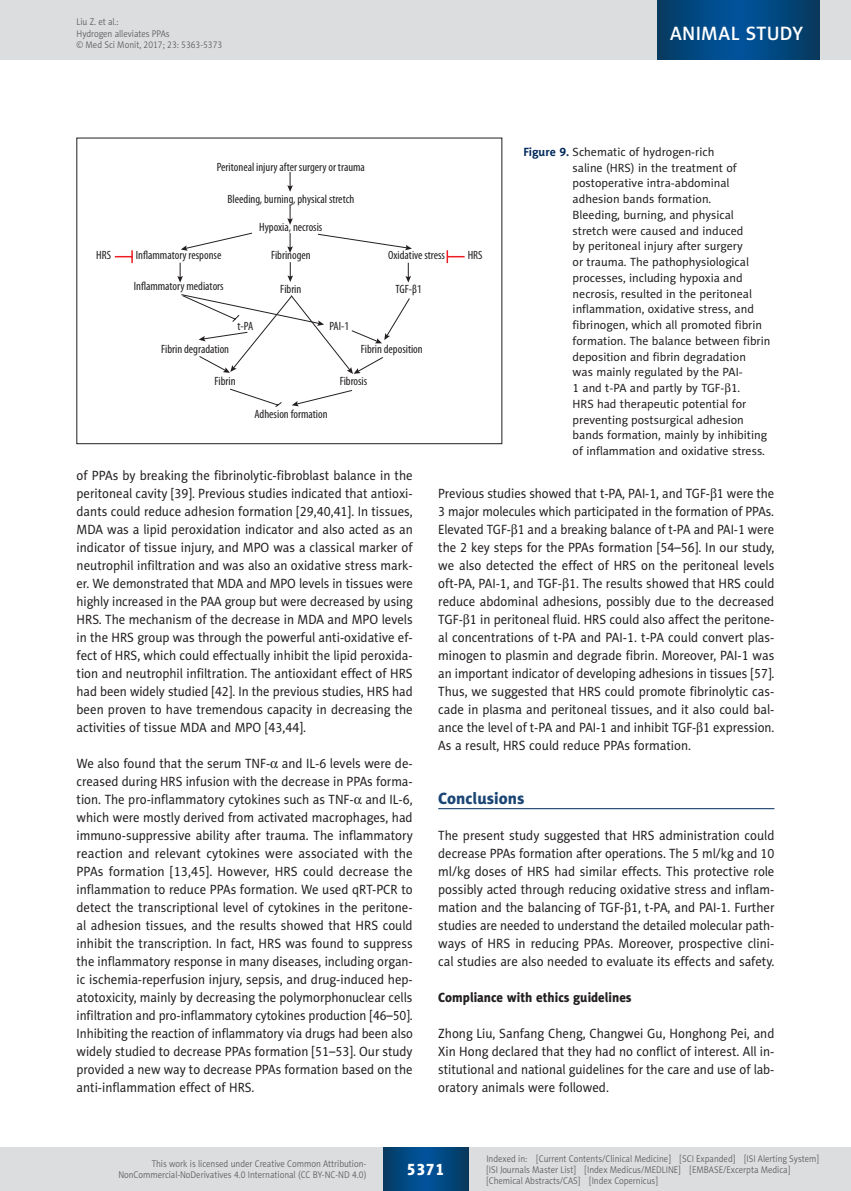
<style>
.page{position:relative;width:851px;height:1191px;background:#fff}
.page>*{position:absolute;margin:0;border:0;box-sizing:border-box;transform-origin:0 0}
.t1{font:19.5px "Naomi Sans EFN Medium";letter-spacing:.015em;color:#fff}
.MSM_Headline_1{font:16.5px "Naomi Sans EFN Heavy";color:#1a4574}
.t2{font:16.5px "Naomi Sans EFN Heavy";color:#fff}
.MSM_Body{font:13.5px/18px "Naomi Sans EFN";color:#231f20;text-align:justify;scale:.95 1}
.MSM_Body-2{font:13.5px/18px "Naomi Sans EFN";color:#231f20;text-align:justify;scale:.94 1}
.MSM_Headline_2{font:13.5px "Naomi Sans EFN Heavy";color:#231f20;scale:.95 1}
.MSM_Rycina_tytul{font:12px/15.8px "Naomi Sans EFN";color:#231f20}
.t3{font:condensed 12px "Myriad Pro";color:#231f20}
.t4{font:9.75px/11.2px "Naomi Sans EFN Light";color:#57585a;scale:.9 1}
.s1{font-weight:700;color:#00295c}
.s2{font-family:"Standard Sym L"}
</style>
<div class="page">
<svg style="left:287px;top:172px;width:6px;height:20px"></svg>
<svg style="left:287px;top:233px;width:6px;height:20px"></svg>
<svg style="left:287px;top:205px;width:6px;height:20px"></svg>
<svg style="left:287px;top:262px;width:6px;height:20px"></svg>
<svg style="left:317px;top:233px;width:95px;height:17px"></svg>
<svg style="left:405px;top:263px;width:6px;height:19px"></svg>
<svg style="left:177px;top:263px;width:6px;height:19px"></svg>
<svg style="left:181px;top:232px;width:72px;height:19px"></svg>
<svg style="left:181px;top:294px;width:229px;height:113px"></svg>
<svg style="left:115px;top:250px;width:18px;height:13px"></svg>
<svg style="left:446px;top:250px;width:18px;height:13px"></svg>
<hr style="left:438px;top:808px;width:336px;height:1px;background:#00295c">
<div style="left:0;top:1148px;width:850px;height:43px;background:#dcdddf"></div>
<svg style="left:383px;top:1147px;width:85px;height:43px;background:#02477e"></svg>
<div style="left:0;top:0;width:850px;height:60px;background:#dcdddf"></div>
<svg style="left:657px;top:0;width:162px;height:60px;background:#02477e"></svg>
<p class="t4" style="left:77px;top:16px;width:163px">Liu Z. et al.:<br>Hydrogen alleviates PPAs<br>© Med Sci Monit, 2017; 23: 5363-5373</p>
<h1 class="t1" style="left:670px;top:22px;width:134px">ANIMAL STUDY</h1>
<p class="MSM_Rycina_tytul" style="left:572px;top:144px;width:199px;text-indent:-49px"><span class="s1">Figure 9.</span> Schematic of hydrogen-rich<br>saline (HRS) in the treatment of postoperative intra-abdominal adhesion bands formation.<br>Bleeding, burning, and physical stretch were caused and induced<br>by peritoneal injury after surgery<br>or trauma. The pathophysiological processes, including hypoxia and necrosis, resulted in the peritoneal inflammation, oxidative stress, and fibrinogen, which all promoted fibrin formation. The balance between fibrin deposition and fibrin degradation<br>was mainly regulated by the PAI-<br>1 and t-PA and partly by TGF-<span class="s2">b</span>1.<br>HRS had therapeutic potential for preventing postsurgical adhesion bands formation, mainly by inhibiting of inflammation and oxidative stress.</p>
<p class="MSM_Body-2" style="left:438px;top:484px;width:359px">Previous studies showed that t-PA, PAI-1, and TGF-<span class="s2">b</span>1 were the 3 major molecules which participated in the formation of PPAs.<br>Elevated TGF-<span class="s2">b</span>1 and a breaking balance of t-PA and PAI-1 were the 2 key steps for the PPAs formation [54–56]. In our study, we also detected the effect of HRS on the peritoneal levels oft-PA, PAI-1, and TGF-<span class="s2">b</span>1. The results showed that HRS could reduce abdominal adhesions, possibly due to the decreased TGF-<span class="s2">b</span>1 in peritoneal fluid. HRS could also affect the peritone&shy;al concentrations of t-PA and PAI-1. t-PA could convert plas&shy;minogen to plasmin and degrade fibrin. Moreover, PAI-1 was an important indicator of developing adhesions in tissues [57].<br>Thus, we suggested that HRS could promote fibrinolytic cas&shy;cade in plasma and peritoneal tissues, and it also could bal&shy;ance the level of t-PA and PAI-1 and inhibit TGF-<span class="s2">b</span>1 expression.<br>As a result, HRS could reduce PPAs formation.</p>
<p class="MSM_Headline_1" style="left:438px;top:788px;width:88px">Conclusions</p>
<p class="MSM_Body" style="left:438px;top:826px;width:355px">The present study suggested that HRS administration could decrease PPAs formation after operations. The 5 ml/kg and 10 ml/kg doses of HRS had similar effects. This protective role possibly acted through reducing oxidative stress and inflam&shy;mation and the balancing of TGF-<span class="s2">b</span>1, t-PA, and PAI-1. Further studies are needed to understand the detailed molecular path&shy;ways of HRS in reducing PPAs. Moreover, prospective clini&shy;cal studies are also needed to evaluate its effects and safety.</p>
<p class="MSM_Headline_2" style="left:438px;top:989px;width:205px">Compliance with ethics guidelines</p>
<p class="MSM_Body" style="left:438px;top:1024px;width:355px">Zhong Liu, Sanfang Cheng, Changwei Gu, Honghong Pei, and Xin Hong declared that they had no conflict of interest. All in&shy;stitutional and national guidelines for the care and use of lab&shy;oratory animals were followed.</p>
<p class="t3" style="left:217px;top:160px;width:150px">Peritoneal injury after surgery or trauma</p>
<p class="t3" style="left:227px;top:192px;width:128px">Bleeding, burning, physical stretch</p>
<p class="t3" style="left:259px;top:221px;width:65px">Hypoxia, necrosis</p>
<p class="t3" style="left:271px;top:249px;width:41px">Fibrinogen</p>
<p class="t3" style="left:280px;top:282px;width:23px">Fibrin</p>
<p class="t3" style="left:395px;top:282px;width:28px">TGF-β1</p>
<p class="t3" style="left:136px;top:249px;width:87px">Inflammatory response</p>
<p class="t3" style="left:388px;top:249px;width:58px">Oxidative stress</p>
<p class="t3" style="left:467px;top:249px;width:16px">HRS</p>
<p class="t3" style="left:134px;top:280px;width:91px">Inflammatory mediators</p>
<p class="t3" style="left:237px;top:320px;width:17px">t-PA</p>
<p class="t3" style="left:329px;top:320px;width:21px">PAI-1</p>
<p class="t3" style="left:96px;top:249px;width:16px">HRS</p>
<p class="t3" style="left:161px;top:342px;width:69px">Fibrin degradation</p>
<p class="t3" style="left:361px;top:342px;width:63px">Fibrin deposition</p>
<p class="t3" style="left:214px;top:375px;width:23px">Fibrin</p>
<p class="t3" style="left:339px;top:375px;width:29px">Fibrosis</p>
<p class="t3" style="left:254px;top:407px;width:75px">Adhesion formation</p>
<p class="MSM_Body" style="left:77px;top:466px;width:355px">of PPAs by breaking the fi brinolytic-fibroblast balance in the peritoneal cavity [39]. Previous studies indicated that antioxi&shy;dants could reduce adhesion formation [29,40,41]. In tissues, MDA was a lipid peroxidation indicator and also acted as an indicator of tissue injury, and MPO was a classical marker of neutrophil infi ltration and was also an oxidative stress mark&shy;er. We demonstrated that MDA and MPO levels in tissues were highly increased in the PAA group but were decreased by using HRS. The mechanism of the decrease in MDA and MPO levels in the HRS group was through the powerful anti-oxidative ef&shy;fect of HRS, which could effectually inhibit the lipid peroxida&shy;tion and neutrophil infi ltration. The antioxidant effect of HRS had been widely studied [42]. In the previous studies, HRS had been proven to have tremendous capacity in decreasing the activities of tissue MDA and MPO [43,44].</p>
<p class="MSM_Body" style="left:77px;top:754px;width:355px">We also found that the serum TNF-<span class="s2">a</span> and IL-6 levels were de&shy;creased during HRS infusion with the decrease in PPAs forma&shy;tion. The pro-inflammatory cytokines such as TNF-<span class="s2">a</span> and IL-6, which were mostly derived from activated macrophages, had immuno-suppressive ability after trauma. The inflammatory reaction and relevant cytokines were associated with the PPAs formation [13,45]. However, HRS could decrease the inflammation to reduce PPAs formation. We used qRT-PCR to detect the transcriptional level of cytokines in the peritone&shy;al adhesion tissues, and the results showed that HRS could inhibit the transcription. In fact, HRS was found to suppress the inflammatory response in many diseases, including organ&shy;ic ischemia-reperfusion injury, sepsis, and drug-induced hep&shy;atotoxicity, mainly by decreasing the polymorphonuclear cells infiltration and pro-inflammatory cytokines production [46–50].<br>Inhibiting the reaction of inflammatory via drugs had been also widely studied to decrease PPAs formation [51–53]. Our study provided a new way to decrease PPAs formation based on the anti-inflammation effect of HRS.</p>
<p class="t4" style="left:118px;top:1158px;width:277px;text-align:right">This work is licensed under Creative Common Attribution-<br>NonCommercial-NoDerivatives 4.0 International (CC BY-NC-ND 4.0)</p>
<p class="t2" style="left:406px;top:1159px;width:40px">5371</p>
<p class="t4" style="left:486px;top:1152px;width:371px">Indexed in: [Current Contents/Clinical Medicine] [SCI Expanded] [ISI Alerting System] [ISI Journals Master List] [Index Medicus/MEDLINE] [EMBASE/Excerpta Medica] [Chemical Abstracts/CAS] [Index Copernicus]</p>
</div>
